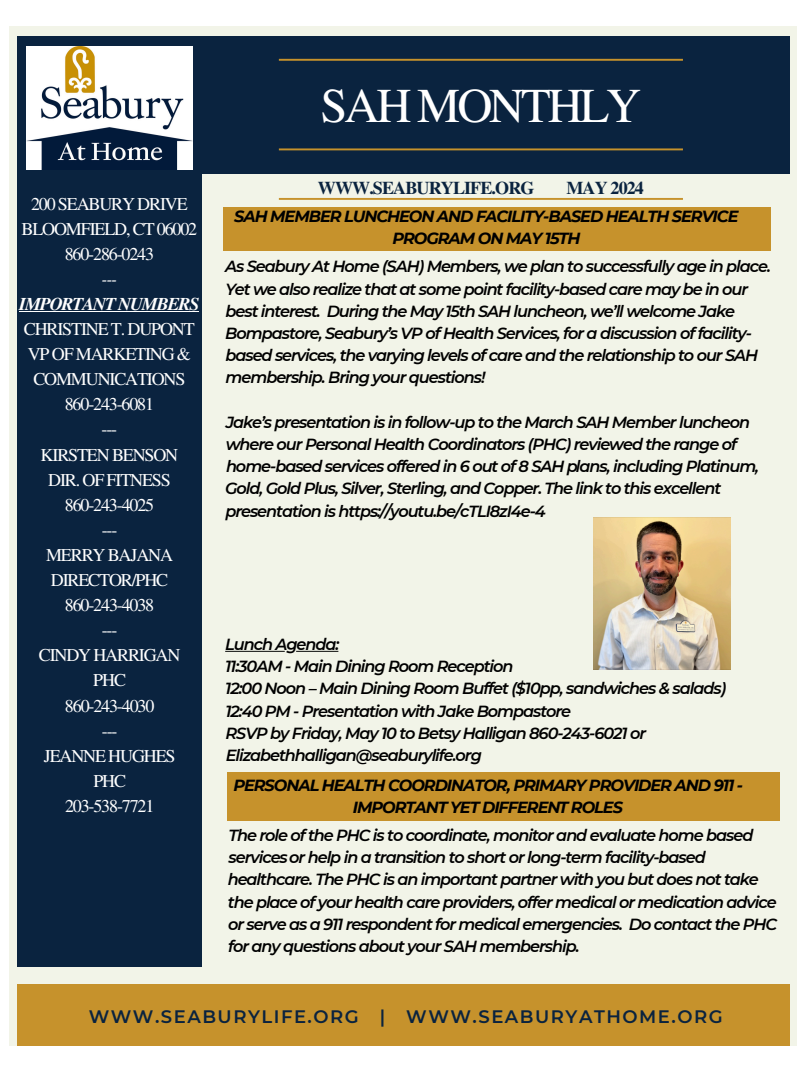
<style>
.page{position:relative;width:810px;height:1080px;background:#fff}
.page>*{position:absolute;margin:0;border:0;box-sizing:border-box;transform-origin:0 0}
.t1{font:48.5px "Te X Gyre Termes";letter-spacing:-.065em;color:#fff}
.t2{font:18px/25.1px "Te X Gyre Termes";letter-spacing:-.065em;color:#fff;text-align:center}
.t3{font:600 18px "Montserrat";letter-spacing:.085em;color:#0a233f}
.t4{font:700 18px "Te X Gyre Termes";letter-spacing:-.05em;color:#0a233f}
.t5{font:italic 600 16.12px/22.2px "Montserrat";letter-spacing:-.065em;color:#000}
.t6{font:italic 700 16.12px/22.2px "Montserrat";letter-spacing:-.065em;color:#000;text-align:center}
.s1{font-style:italic}
.s2{font-weight:700;font-style:italic}
</style>
<div class="page">
<div style="left:9px;top:26px;width:788px;height:1019px;background:#f2f4e8"></div>
<div style="left:17px;top:36px;width:772px;height:138px;background:#0a233f"></div>
<hr style="left:279px;top:59px;width:404px;height:2px;background:#c6922c">
<div style="left:223px;top:208px;width:548px;height:43px;background:#c6922c"></div>
<div style="left:17px;top:984px;width:772px;height:61px;background:#c6922c"></div>
<div style="left:17px;top:173px;width:185px;height:794px;background:#0a233f"></div>
<hr style="left:279px;top:148px;width:404px;height:2px;background:#c6922c">
<img style="left:26px;top:47px;width:166px;height:122px">
<hr style="left:279px;top:198px;width:404px;height:2px;background:#c6922c">
<div style="left:228px;top:772px;width:552px;height:49px;background:#c6922c"></div>
<img style="left:594px;top:518px;width:137px;height:151px">
<hr style="left:19px;top:311px;width:179px;height:1px;background:#fff">
<hr style="left:296px;top:651px;width:42px;height:1px;background:#000">
<hr style="left:225px;top:651px;width:60px;height:1px;background:#000">
<p class="t1" style="left:321px;top:71px;width:322px">SAH MONTHLY</p>
<p class="t2" style="left:19px;top:190px;width:182px">200 SEABURY DRIVE<br>BLOOMFIELD, CT 06002<br>860-286-0243<br><span class="s1">---<br></span><span class="s2">IMPORTANT NUMBERS<br></span>CHRISTINE T. DUPONT<br>VP OF MARKETING &amp;<br>COMMUNICATIONS<br>860-243-6081<br>---<br>KIRSTEN BENSON<br>DIR. OF FITNESS<br>860-243-4025<br>---<br>MERRY BAJANA<br>DIRECTOR/PHC<br>860-243-4038<br>---<br>CINDY HARRIGAN<br>PHC<br>860-243-4030<br>---<br>JEANNE HUGHES<br>PHC<br>203-538-7721</p>
<p class="t4" style="left:318px;top:174px;width:218px">WWW.SEABURYLIFE.ORG</p>
<p class="t4" style="left:566px;top:174px;width:79px">MAY 2024</p>
<p class="t6" style="left:234px;top:204px;width:506px">SAH MEMBER LUNCHEON AND FACILITY-BASED HEALTH SERVICE<br>PROGRAM ON MAY 15TH</p>
<p class="t5" style="left:225px;top:255px;width:547px">As Seabury At Home (SAH) Members, we plan to successfully age in place.<br>Yet we also realize that at some point facility-based care may be in our best interest. During the May 15th SAH luncheon, we’ll welcome Jake Bompastore, Seabury’s VP of Health Services, for a discussion of facility&shy;based services, the varying levels of care and the relationship to our SAH membership. Bring your questions!</p>
<p class="t5" style="left:225px;top:410px;width:535px">Jake’s presentation is in follow-up to the March SAH Member luncheon where our Personal Health Coordinators (PHC) reviewed the range of home-based services offered in 6 out of 8 SAH plans, including Platinum, Gold, Gold Plus, Silver, Sterling, and Copper. The link to this excellent presentation is https://youtu.be/cTLI8zI4e-4</p>
<p class="t5" style="left:225px;top:632px;width:503px">Lunch Agenda:<br>11:30AM - Main Dining Room Reception<br>12:00 Noon – Main Dining Room Buffet ($10pp, sandwiches &amp; salads)<br>12:40 PM - Presentation with Jake Bompastore<br>RSVP by Friday, May 10 to Betsy Halligan 860-243-6021 or Elizabethhalligan@seaburylife.org</p>
<p class="t6" style="left:233px;top:773px;width:511px">PERSONAL HEALTH COORDINATOR, PRIMARY PROVIDER AND 911 -<br>IMPORTANT YET DIFFERENT ROLES</p>
<p class="t5" style="left:228px;top:823px;width:551px">The role of the PHC is to coordinate, monitor and evaluate home based servicesor help in a transition to short or long-term facility-based healthcare. The PHC is an important partner with you but does not take the place of your health care providers, offer medical or medication advice or serve as a 911 respondent for medical emergencies. Do contact the PHC for any questions about your SAH membership.</p>
<p class="t3" style="left:89px;top:1004px;width:636px">WWW.SEABURYLIFE.ORG | WWW.SEABURYATHOME.ORG</p>
</div>
